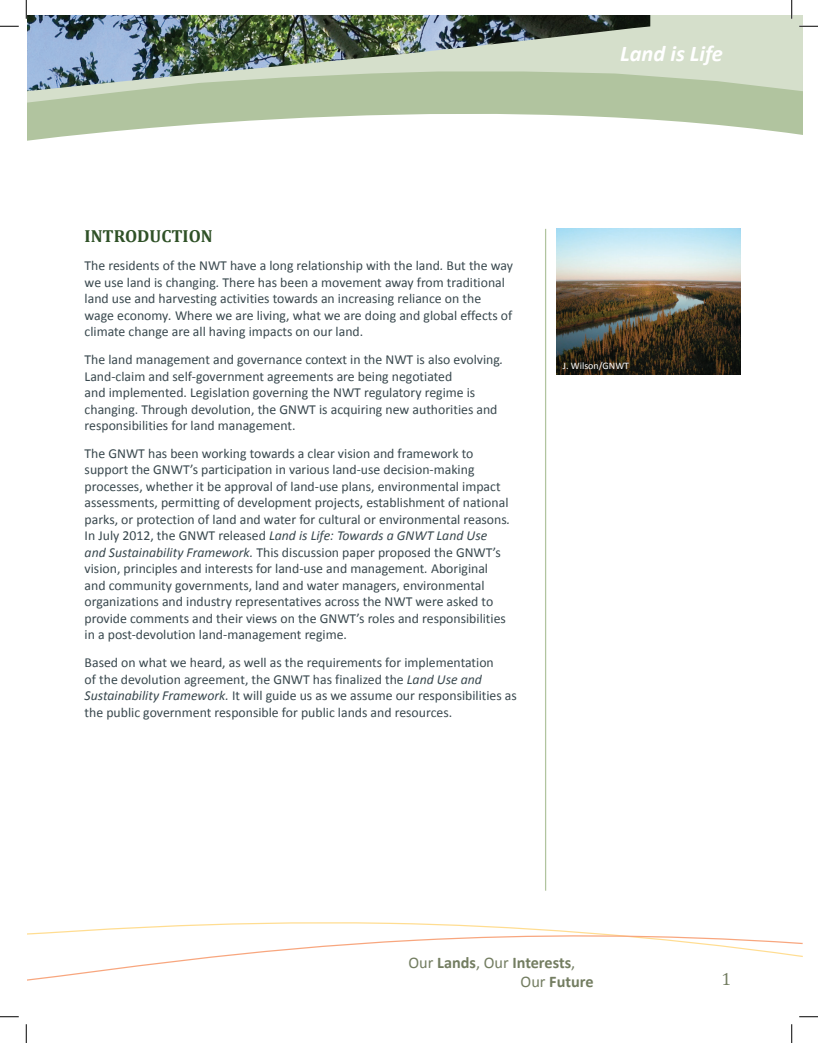
<style>
.page{position:relative;width:818px;height:1043px;background:#fff}
.page>*{position:absolute;margin:0;border:0;box-sizing:border-box;transform-origin:0 0}
.t1{font:italic 700 22.5px "Calibri";color:#fff}
.t2{font:700 17.5px "Cambria";color:#2f5127}
.t3{font:17.5px "Cambria";color:#737d61}
.t4{font:700 16.25px/19.5px "Calibri";color:#737d61}
.t5{font:13.75px/16.5px "Calibri";color:#39484e}
.t6{font:10px "Calibri";color:#fff}
.s1{font-style:italic}
.s2{font-weight:400}
</style>
<div class="page">
<svg style="left:27px;top:103px;width:775px;height:38px"></svg>
<img style="left:27px;top:15px;width:775px;height:88px">
<hr style="left:545px;top:229px;width:1px;height:661px;background:#b1c49f">
<svg style="left:27px;top:922px;width:554px;height:59px"></svg>
<svg style="left:27px;top:932px;width:775px;height:48px"></svg>
<img style="left:556px;top:229px;width:184px;height:146px">
<svg style="left:0;top:25px;width:19px;height:2px"></svg>
<svg style="left:799px;top:25px;width:19px;height:2px"></svg>
<svg style="left:0;top:1016px;width:19px;height:1px"></svg>
<svg style="left:799px;top:1016px;width:19px;height:1px"></svg>
<svg style="left:25px;top:0;width:2px;height:19px"></svg>
<svg style="left:25px;top:1024px;width:2px;height:18px"></svg>
<svg style="left:790px;top:0;width:2px;height:19px"></svg>
<svg style="left:791px;top:1024px;width:1px;height:18px"></svg>
<h1 class="t1" style="left:620px;top:39px;width:104px">Land is Life</h1>
<p class="t2" style="left:85px;top:224px;width:130px">INTRODUCTION</p>
<p class="t5" style="left:85px;top:257px;width:430px">The residents of the NWT have a long relationship with the land<span class="s1">.</span> But the way we use land is changing<span class="s1">.</span> There has been a movement away from traditional land use and harvesting activities towards an increasing reliance on the wage economy<span class="s1">.</span> Where we are living, what we are doing and global effects of climate change are all having impacts on our land.</p>
<p class="t5" style="left:85px;top:351px;width:420px">The land management and governance context in the NWT is also evolving<span class="s1">.<br></span>Land-claim and self-government agreements are being negotiated<br>and implemented. Legislation governing the NWT regulatory regime is changing. Through devolution, the GNWT is acquiring new authorities and responsibilities for land management.</p>
<p class="t5" style="left:85px;top:445px;width:427px">The GNWT has been working towards a clear vision and framework to support the GNWT’s participation in various land-use decision-making processes, whether it be approval of land-use plans, environmental impact assessments, permitting of development projects, establishment of national parks, or protection of land and water for cultural or environmental reasons<span class="s1">.<br></span>In July 2012, the GNWT released <span class="s1">Land is Life: Towards a GNWT Land Use and Sustainability Framework.</span> This discussion paper proposed the GNWT’s vision, principles and interests for land-use and management<span class="s1">.</span> Aboriginal and community governments, land and water managers, environmental organizations and industry representatives across the NWT were asked to provide comments and their views on the GNWT’s roles and responsibilities in a post-devolution land-management regime.</p>
<p class="t5" style="left:85px;top:654px;width:434px">Based on what we heard, as well as the requirements for implementation<br>of the devolution agreement, the GNWT has finalized the <span class="s1">Land Use and Sustainability Framework.</span> It will guide us as we assume our responsibilities as the public government responsible for public lands and resources.</p>
<p class="t6" style="left:563px;top:359px;width:68px">J. Wilson/GNWT</p>
<p class="t4" style="left:520px;top:952px;width:74px;text-indent:-112px"><span class="s2">Our</span> Lands<span class="s2">, Our</span> Interests<span class="s2">,<br>Our</span> Future</p>
<p class="t3" style="left:721px;top:969px;width:11px">1</p>
</div>
